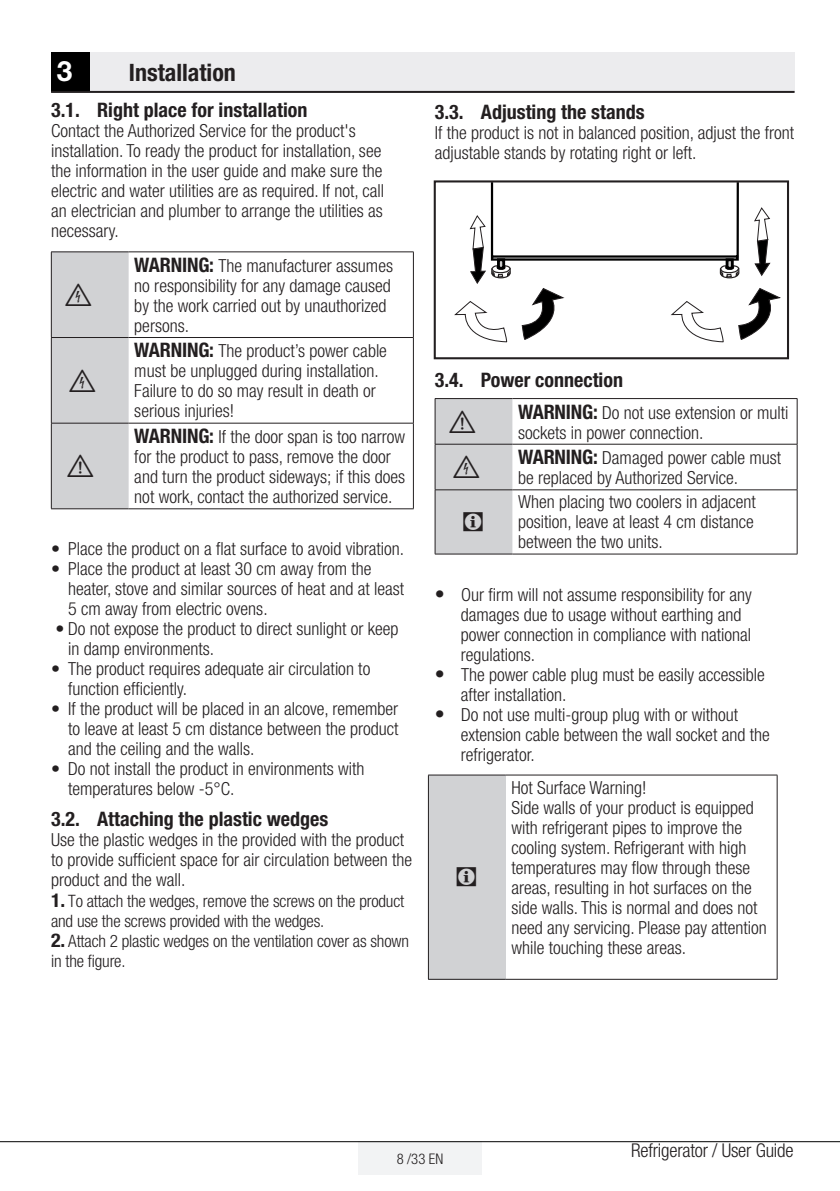
<style>
.page{position:relative;width:840px;height:1191px;background:#fff}
.page>*{position:absolute;margin:0;border:0;box-sizing:border-box;transform-origin:0 0}
.Girintili_Yazi{font:28px "ZIWARNUN";color:#231f20}
.semboller{font:28px "ZIWARNUN";color:#231f20}
.Unite_Baslik__14pt-B{font:700 28px "Helvetica Neue LT Pro";color:#fff}
.Normal_Yazi{font:28px "ZIWARNUN";color:#231f20}
.Unite_Baslik__14pt-B-2{font:700 condensed 24px "Helvetica Neue LT Pro";color:#231f20}
._3-SIRALAMA_Konu_Bas{font:700 condensed 20px "Helvetica Neue LT Pro";color:#231f20}
.t1{font:300 condensed 19px "Helvetica Neue LT Pro";letter-spacing:-.01em;color:#231f20}
.Girintili_Yazi_uyari{font:300 condensed 18px/20px "Helvetica Neue LT Pro";color:#231f20}
.Girintili_Yazi-2{font:300 condensed 18px/20px "Helvetica Neue LT Pro";color:#231f20}
.Girintili_Yazi_Bulle{font:300 condensed 18px/20px "Helvetica Neue LT Pro";color:#231f20}
.Normal_Yazi__10pt{font:300 condensed 18px/20px "Helvetica Neue LT Pro";color:#231f20}
.Normal_Yazi-2{font:300 condensed 18px/20px "Helvetica Neue LT Pro";color:#231f20}
.numaralı_girinti{font:300 condensed 17.2px/20px "Helvetica Neue LT Pro";letter-spacing:-.01em;color:#231f20}
.t2{font:300 condensed 14.6px "Helvetica Neue LT Pro";color:#231f20}
.s1{font-weight:700;font-size:20px}
.s2{font-weight:700;font-size:19px}
</style>
<div class="page">
<div style="left:358px;top:1141px;width:123px;height:33px;background:#f2f3f4"></div>
<hr style="left:0;top:1141px;width:839px;height:1px;background:#000">
<div style="left:51px;top:52px;width:39px;height:40px;background:#000"></div>
<div style="left:90px;top:52px;width:704px;height:40px;background:#ececee"></div>
<hr style="left:51px;top:91px;width:743px;height:2px;background:#231f20">
<div style="left:52px;top:252px;width:77px;height:256px;background:#d1d2d4"></div>
<hr style="left:51px;top:252px;width:1px;height:85px;background:#231f20">
<hr style="left:413px;top:252px;width:1px;height:85px;background:#231f20">
<hr style="left:51px;top:338px;width:1px;height:85px;background:#231f20">
<hr style="left:413px;top:338px;width:1px;height:85px;background:#231f20">
<hr style="left:51px;top:423px;width:1px;height:85px;background:#231f20">
<hr style="left:413px;top:423px;width:1px;height:85px;background:#231f20">
<hr style="left:51px;top:251px;width:78px;height:1px;background:#231f20">
<hr style="left:129px;top:251px;width:284px;height:1px;background:#231f20">
<hr style="left:51px;top:337px;width:78px;height:1px;background:#231f20">
<hr style="left:129px;top:337px;width:284px;height:1px;background:#231f20">
<hr style="left:51px;top:423px;width:78px;height:1px;background:#231f20">
<hr style="left:129px;top:423px;width:284px;height:1px;background:#231f20">
<hr style="left:51px;top:508px;width:78px;height:1px;background:#231f20">
<hr style="left:129px;top:508px;width:284px;height:1px;background:#231f20">
<svg style="left:454px;top:183px;width:326px;height:159px"></svg>
<div style="left:433px;top:180px;width:355px;height:179px;border:2px solid #231f20"></div>
<div style="left:435px;top:399px;width:77px;height:155px;background:#d1d2d4"></div>
<hr style="left:434px;top:398px;width:78px;height:1px;background:#231f20">
<hr style="left:434px;top:399px;width:1px;height:45px;background:#231f20">
<hr style="left:512px;top:398px;width:285px;height:1px;background:#231f20">
<hr style="left:796px;top:399px;width:1px;height:45px;background:#231f20">
<hr style="left:434px;top:444px;width:78px;height:1px;background:#231f20">
<hr style="left:434px;top:444px;width:1px;height:45px;background:#231f20">
<hr style="left:512px;top:444px;width:285px;height:1px;background:#231f20">
<hr style="left:796px;top:444px;width:1px;height:45px;background:#231f20">
<hr style="left:434px;top:490px;width:1px;height:64px;background:#231f20">
<hr style="left:796px;top:490px;width:1px;height:64px;background:#231f20">
<hr style="left:434px;top:554px;width:78px;height:1px;background:#231f20">
<hr style="left:434px;top:489px;width:78px;height:1px;background:#231f20">
<hr style="left:512px;top:489px;width:285px;height:1px;background:#231f20">
<hr style="left:512px;top:554px;width:285px;height:1px;background:#231f20">
<div style="left:428px;top:775px;width:77px;height:204px;background:#d1d2d4"></div>
<hr style="left:428px;top:775px;width:1px;height:204px;background:#231f20">
<hr style="left:776px;top:775px;width:1px;height:204px;background:#231f20">
<hr style="left:428px;top:979px;width:77px;height:1px;background:#231f20">
<hr style="left:428px;top:774px;width:77px;height:1px;background:#231f20">
<hr style="left:505px;top:774px;width:272px;height:1px;background:#231f20">
<hr style="left:505px;top:979px;width:272px;height:1px;background:#231f20">
<p class="Unite_Baslik__14pt-B" style="left:57px;top:54px;width:17px">3</p>
<p class="Unite_Baslik__14pt-B-2" style="left:129px;top:58px;width:108px">Installation</p>
<p class="_3-SIRALAMA_Konu_Bas" style="left:51px;top:98px;width:258px">3.1. Right place for installation</p>
<p class="Normal_Yazi__10pt" style="left:51px;top:121px;width:334px">Contact the Authorized Service for the product's installation. To ready the product for installation, see the information in the user guide and make sure the electric and water utilities are as required. If not, call an electrician and plumber to arrange the utilities as necessary.</p>
<p class="Girintili_Yazi" style="left:66px;top:280px;width:29px">B</p>
<p class="Normal_Yazi" style="left:70px;top:365px;width:29px">B</p>
<p class="Girintili_Yazi_uyari" style="left:134px;top:255px;width:260px"><span class="s1">WARNING:</span> The manufacturer assumes no responsibility for any damage caused by the work carried out by unauthorized persons.</p>
<p class="Girintili_Yazi_uyari" style="left:134px;top:341px;width:254px"><span class="s1">WARNING:</span> The product’s power cable must be unplugged during installation.<br>Failure to do so may result in death or serious injuries!</p>
<p class="Girintili_Yazi_uyari" style="left:134px;top:426px;width:272px"><span class="s1">WARNING:</span> If the door span is too narrow for the product to pass, remove the door and turn the product sideways; if this does not work, contact the authorized service.</p>
<p class="Girintili_Yazi-2" style="left:51px;top:538px;width:354px">• Place the product on a flat surface to avoid vibration.</p>
<p class="Girintili_Yazi-2" style="left:68px;top:558px;width:337px;text-indent:-17px">• Place the product at least 30 cm away from the heater, stove and similar sources of heat and at least<br>5 cm away from electric ovens.</p>
<p class="Girintili_Yazi-2" style="left:68px;top:618px;width:332px;text-indent:-13px">• Do not expose the product to direct sunlight or keep in damp environments.</p>
<p class="Girintili_Yazi-2" style="left:68px;top:658px;width:303px;text-indent:-17px">• The product requires adequate air circulation to function efficiently.</p>
<p class="Girintili_Yazi-2" style="left:68px;top:698px;width:331px;text-align:justify;text-indent:-17px">• If the product will be placed in an alcove, remember to leave at least 5 cm distance between the product and the ceiling and the walls.</p>
<p class="Girintili_Yazi-2" style="left:68px;top:758px;width:298px;text-indent:-17px">• Do not install the product in environments with temperatures below -5°C.</p>
<p class="_3-SIRALAMA_Konu_Bas" style="left:51px;top:807px;width:278px">3.2. Attaching the plastic wedges</p>
<p class="Normal_Yazi-2" style="left:51px;top:829px;width:362px">Use the plastic wedges in the provided with the product to provide sufficient space for air circulation between the product and the wall.</p>
<p class="numaralı_girinti" style="left:51px;top:890px;width:354px"><span class="s2">1.</span> To attach the wedges, remove the screws on the product and use the screws provided with the wedges.</p>
<p class="numaralı_girinti" style="left:51px;top:930px;width:359px"><span class="s2">2.</span> Attach 2 plastic wedges on the ventilation cover as shown in the figure.</p>
<p class="Girintili_Yazi" style="left:68px;top:451px;width:29px">A</p>
<p class="_3-SIRALAMA_Konu_Bas" style="left:434px;top:100px;width:211px">3.3. Adjusting the stands</p>
<p class="Normal_Yazi-2" style="left:434px;top:123px;width:360px">If the product is not in balanced position, adjust the front adjustable stands by rotating right or left.</p>
<p class="_3-SIRALAMA_Konu_Bas" style="left:434px;top:368px;width:189px">3.4. Power connection</p>
<p class="Girintili_Yazi" style="left:449px;top:406px;width:29px">A</p>
<p class="Girintili_Yazi_uyari" style="left:517px;top:402px;width:271px"><span class="s1">WARNING:</span> Do not use extension or multi sockets in power connection.</p>
<p class="Girintili_Yazi" style="left:453px;top:452px;width:29px">B</p>
<p class="Girintili_Yazi_uyari" style="left:517px;top:447px;width:264px"><span class="s1">WARNING:</span> Damaged power cable must be replaced by Authorized Service.</p>
<p class="semboller" style="left:461px;top:507px;width:25px">C</p>
<p class="Girintili_Yazi_uyari" style="left:517px;top:492px;width:239px;text-align:justify">When placing two coolers in adjacent position, leave at least 4 cm distance between the two units.</p>
<p class="Girintili_Yazi_Bulle" style="left:460px;top:584px;width:292px;text-indent:-26px"><span class="s1">•</span> Our firm will not assume responsibility for any damages due to usage without earthing and power connection in compliance with national regulations.</p>
<p class="Girintili_Yazi_Bulle" style="left:460px;top:664px;width:305px;text-indent:-26px"><span class="s1">•</span> The power cable plug must be easily accessible after installation.</p>
<p class="Girintili_Yazi_Bulle" style="left:460px;top:704px;width:310px;text-indent:-26px"><span class="s1">•</span> Do not use multi-group plug with or without extension cable between the wall socket and the refrigerator.</p>
<p class="semboller" style="left:455px;top:862px;width:25px">C</p>
<p class="Girintili_Yazi_uyari" style="left:511px;top:777px;width:136px">Hot Surface Warning!</p>
<p class="Girintili_Yazi_uyari" style="left:511px;top:797px;width:257px">Side walls of your product is equipped with refrigerant pipes to improve the cooling system. Refrigerant with high temperatures may flow through these areas, resulting in hot surfaces on the side walls. This is normal and does not need any servicing. Please pay attention while touching these areas.</p>
<p class="t2" style="left:396px;top:1150px;width:48px">8 /33 EN</p>
<p class="t1" style="left:631px;top:1139px;width:164px">Refrigerator / User Guide</p>
</div>
